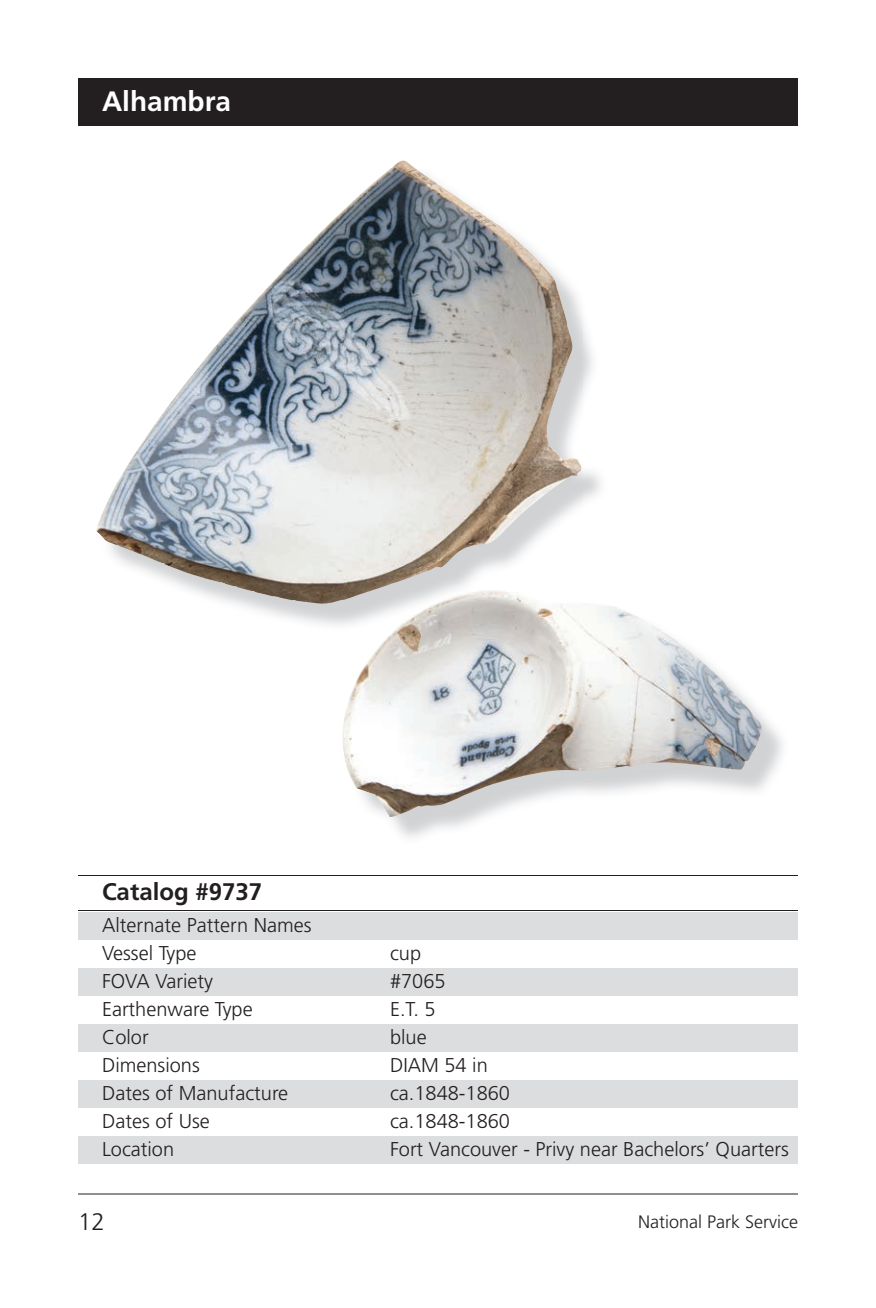
<style>
.page{position:relative;width:876px;height:1308px;background:#fff}
.page>*{position:absolute;margin:0;border:0;box-sizing:border-box;transform-origin:0 0}
.t1{font:700 28px "Frutiger";color:#fff}
.t2{font:700 24px "Frutiger";color:#231f20}
.t3{font:300 24px "Frutiger LT Std";color:#231f20}
.t4{font:300 20px/28px "Frutiger LT Std";color:#231f20}
.t5{font:300 18px "Frutiger LT Std";color:#231f20}
</style>
<div class="page">
<div style="left:78px;top:1136px;width:720px;height:28px;background:#dcdddf"></div>
<div style="left:78px;top:1080px;width:720px;height:28px;background:#dcdddf"></div>
<div style="left:78px;top:1024px;width:720px;height:28px;background:#dcdddf"></div>
<div style="left:78px;top:968px;width:720px;height:28px;background:#dcdddf"></div>
<div style="left:78px;top:912px;width:720px;height:28px;background:#dcdddf"></div>
<hr style="left:78px;top:910px;width:720px;height:1px;background:#231f20">
<hr style="left:78px;top:875px;width:720px;height:1px;background:#231f20">
<hr style="left:78px;top:1194px;width:720px;height:1px;background:#231f20">
<div style="left:78px;top:78px;width:720px;height:48px;background:#231f20"></div>
<img style="left:237px;top:299px;width:546px;height:539px">
<img style="left:96px;top:161px;width:481px;height:443px">
<h1 class="t1" style="left:102px;top:85px;width:131px">Alhambra</h1>
<p class="t2" style="left:102px;top:878px;width:162px">Catalog #9737</p>
<p class="t4" style="left:102px;top:911px;width:211px">Alternate Pattern Names<br>Vessel Type</p>
<p class="t4" style="left:390px;top:939px;width:33px">cup</p>
<p class="t4" style="left:102px;top:967px;width:113px">FOVA Variety</p>
<p class="t4" style="left:390px;top:967px;width:57px">#7065</p>
<p class="t4" style="left:102px;top:995px;width:152px">Earthenware Type</p>
<p class="t4" style="left:390px;top:995px;width:47px">E.T. 5</p>
<p class="t4" style="left:102px;top:1023px;width:48px">Color</p>
<p class="t4" style="left:390px;top:1023px;width:38px">blue</p>
<p class="t4" style="left:102px;top:1051px;width:99px">Dimensions</p>
<p class="t4" style="left:390px;top:1051px;width:99px">DIAM 54 in</p>
<p class="t4" style="left:102px;top:1079px;width:188px">Dates of Manufacture</p>
<p class="t4" style="left:390px;top:1079px;width:122px">ca.1848-1860</p>
<p class="t4" style="left:102px;top:1107px;width:109px">Dates of Use</p>
<p class="t4" style="left:390px;top:1107px;width:122px">ca.1848-1860</p>
<p class="t4" style="left:102px;top:1135px;width:74px">Location</p>
<p class="t4" style="left:390px;top:1135px;width:400px">Fort Vancouver - Privy near Bachelors’ Quarters</p>
<p class="t3" style="left:78px;top:1208px;width:28px">12</p>
<p class="t5" style="left:638px;top:1211px;width:161px">National Park Service</p>
</div>
